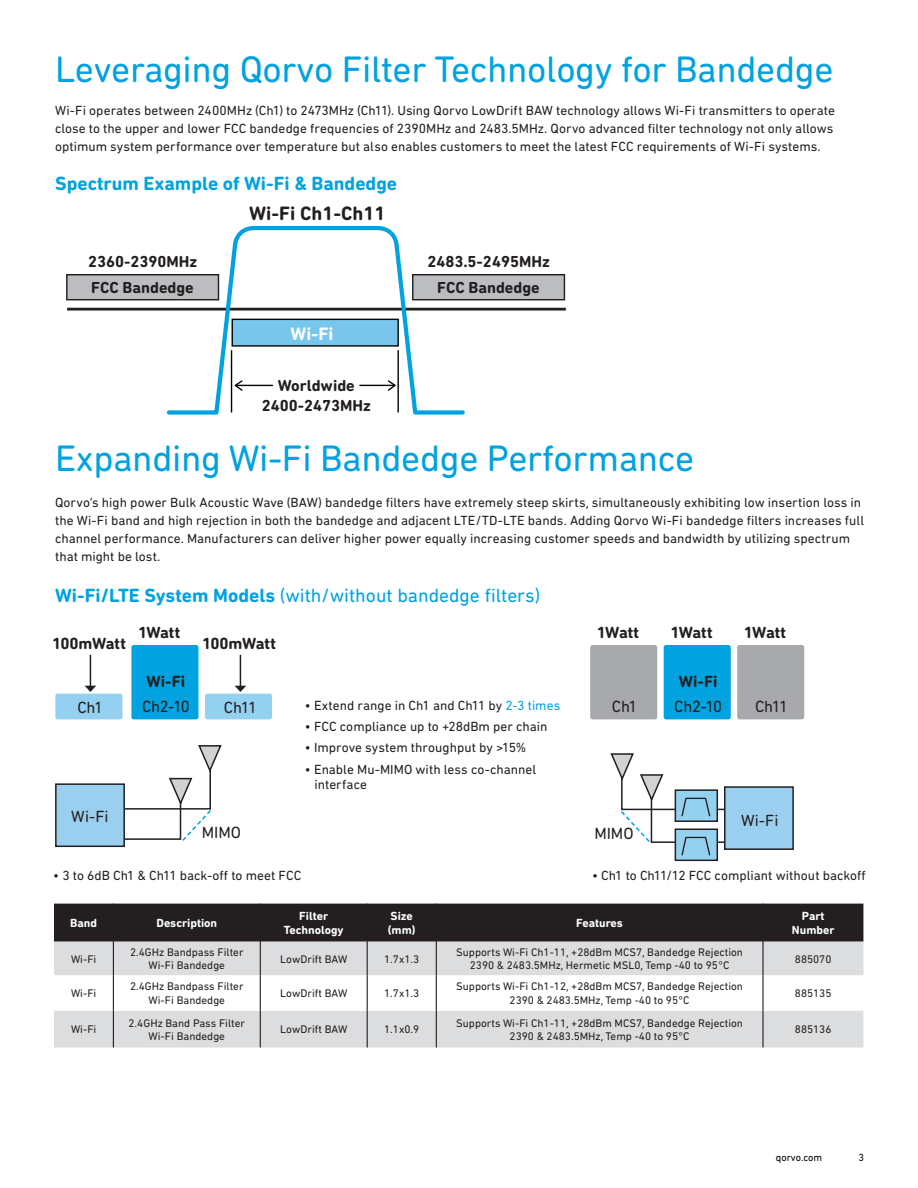
<style>
.page{position:relative;width:918px;height:1188px;background:#fff}
.page>*{position:absolute;margin:0;border:0;box-sizing:border-box;transform-origin:0 0}
.t1{font:37.5px "DIN Next Rounded LT Pro";letter-spacing:-.01em;color:#00a2df}
.t2{font:700 19.8px "DIN Next Rounded LT Pro";color:#231f20}
.t3{font:19.5px "DIN Next Rounded LT Pro";color:#00a2df}
.t4{font:700 19.5px "DIN Next Rounded LT Pro";color:#00a2df}
.t5{font:700 18.3px "DIN Next Rounded LT Pro";color:#fff}
.t6{font:700 16.5px "DIN Next Rounded LT Pro";letter-spacing:-.005em;color:#231f20}
.t7{font:16.5px "DIN Next Rounded LT Pro";letter-spacing:-.01em;color:#231f20}
.t8{font:700 16.2px/19.8px "DIN Next Rounded LT Pro";color:#231f20;text-align:center}
.t9{font:13.5px/18px "DIN Next Rounded LT Pro";color:#231f20}
.t10{font:700 12px "DIN Next Rounded LT Pro";color:#fff}
.t11{font:11.25px/13.5px "DIN Next Rounded LT Pro";color:#231f20;text-align:center}
.t12{font:10.5px "DIN Next Rounded LT Pro";color:#000}
.s1{font-weight:700}
.s2{color:#00a2df}
</style>
<div class="page">
<hr style="left:67px;top:308px;width:499px;height:3px;background:#231f20">
<div style="left:67px;top:275px;width:152px;height:25px;background:#bcbdc0"></div>
<div style="left:66px;top:274px;width:153px;height:26px;border:1px solid #201d1e"></div>
<div style="left:413px;top:275px;width:151px;height:25px;background:#bcbdc0"></div>
<div style="left:412px;top:274px;width:153px;height:26px;border:1px solid #201d1e"></div>
<svg style="left:165px;top:225px;width:302px;height:190px"></svg>
<svg style="left:125px;top:745px;width:97px;height:96px"></svg>
<div style="left:55px;top:694px;width:67px;height:25px;background:#94d0f0;border-radius:2px"></div>
<hr style="left:90px;top:655px;width:1px;height:31px;background:#231f20">
<svg style="left:85px;top:686px;width:11px;height:6px"></svg>
<div style="left:205px;top:694px;width:67px;height:25px;background:#94d0f0;border-radius:2px"></div>
<hr style="left:240px;top:655px;width:1px;height:31px;background:#231f20">
<svg style="left:235px;top:686px;width:11px;height:6px"></svg>
<div style="left:131px;top:645px;width:67px;height:74px;background:#00a2df;border-radius:2px"></div>
<div style="left:664px;top:645px;width:67px;height:74px;background:#00a2df;border-radius:2px"></div>
<div style="left:590px;top:645px;width:67px;height:74px;background:#a8a9ad;border-radius:2px"></div>
<div style="left:737px;top:645px;width:67px;height:74px;background:#a8a9ad;border-radius:2px"></div>
<div style="left:54px;top:904px;width:809px;height:38px;background:#231f20"></div>
<svg style="left:54px;top:942px;width:809px;height:106px;fill:#dcdddf"></svg>
<hr style="left:113px;top:904px;width:1px;height:38px;background:#231f20">
<hr style="left:260px;top:904px;width:1px;height:38px;background:#231f20">
<hr style="left:367px;top:904px;width:1px;height:38px;background:#231f20">
<hr style="left:436px;top:904px;width:1px;height:38px;background:#231f20">
<hr style="left:113px;top:942px;width:1px;height:33px;background:#231f20">
<hr style="left:260px;top:942px;width:1px;height:33px;background:#231f20">
<hr style="left:367px;top:942px;width:1px;height:33px;background:#231f20">
<hr style="left:436px;top:942px;width:1px;height:33px;background:#231f20">
<hr style="left:113px;top:975px;width:1px;height:36px;background:#231f20">
<hr style="left:260px;top:975px;width:1px;height:36px;background:#231f20">
<hr style="left:367px;top:975px;width:1px;height:36px;background:#231f20">
<hr style="left:113px;top:1011px;width:1px;height:37px;background:#231f20">
<hr style="left:260px;top:1011px;width:1px;height:37px;background:#231f20">
<hr style="left:367px;top:1011px;width:1px;height:37px;background:#231f20">
<hr style="left:436px;top:975px;width:1px;height:36px;background:#231f20">
<hr style="left:436px;top:1011px;width:1px;height:37px;background:#231f20">
<hr style="left:762px;top:904px;width:2px;height:38px;background:#231f20">
<hr style="left:762px;top:942px;width:2px;height:33px;background:#231f20">
<hr style="left:762px;top:975px;width:2px;height:36px;background:#231f20">
<hr style="left:762px;top:1011px;width:2px;height:37px;background:#231f20">
<div style="left:56px;top:784px;width:68px;height:62px;background:#9acfef"></div>
<div style="left:55px;top:783px;width:70px;height:64px;border:2px solid #231f20"></div>
<div style="left:725px;top:787px;width:68px;height:62px;background:#9acfef"></div>
<div style="left:724px;top:786px;width:70px;height:64px;border:2px solid #231f20"></div>
<div style="left:675px;top:829px;width:42px;height:31px;background:#94d0f0"></div>
<div style="left:675px;top:829px;width:43px;height:32px;border:2px solid #231f20"></div>
<svg style="left:610px;top:753px;width:121px;height:103px"></svg>
<p class="t1" style="left:55px;top:48px;width:780px">Leveraging Qorvo Filter Technology for Bandedge</p>
<p class="t9" style="left:55px;top:101px;width:781px;text-align:justify">Wi-Fi operates between 2400MHz (Ch1) to 2473MHz (Ch11). Using Qorvo LowDrift BAW technology allows Wi-Fi transmitters to operate close to the upper and lower FCC bandedge frequencies of 2390MHz and 2483.5MHz. Qorvo advanced filter technology not only allows optimum system performance over temperature but also enables customers to meet the latest FCC requirements of Wi-Fi systems.</p>
<p class="t4" style="left:55px;top:171px;width:344px">Spectrum Example of Wi-Fi &amp; Bandedge</p>
<p class="t8" style="left:88px;top:252px;width:111px">2360-2390MHz</p>
<p class="t8" style="left:91px;top:278px;width:104px">FCC Bandedge</p>
<p class="t2" style="left:249px;top:202px;width:138px">Wi-Fi Ch1-Ch11</p>
<p class="t5" style="left:291px;top:323px;width:44px">Wi-Fi</p>
<p class="t8" style="left:262px;top:375px;width:111px">Worldwide<br>2400-2473MHz</p>
<p class="t8" style="left:427px;top:248px;width:124px;line-height:26.2px">2483.5-2495MHz<br>FCC Bandedge</p>
<p class="t1" style="left:55px;top:436px;width:641px">Expanding Wi-Fi Bandedge Performance</p>
<p class="t9" style="left:55px;top:493px;width:811px">Qorvo’s high power Bulk Acoustic Wave (BAW) bandedge filters have extremely steep skirts, simultaneously exhibiting low insertion loss in the Wi-Fi band and high rejection in both the bandedge and adjacent LTE/TD-LTE bands. Adding Qorvo Wi-Fi bandedge filters increases full channel performance. Manufacturers can deliver higher power equally increasing customer speeds and bandwidth by utilizing spectrum that might be lost.</p>
<p class="t3" style="left:55px;top:584px;width:487px"><span class="s1">Wi-Fi/LTE System Models</span> (with/without bandedge filters)</p>
<p class="t6" style="left:52px;top:633px;width:75px">100mWatt</p>
<p class="t7" style="left:77px;top:698px;width:27px">Ch1</p>
<p class="t6" style="left:138px;top:623px;width:44px">1Watt</p>
<p class="t6" style="left:147px;top:672px;width:40px">Wi-Fi</p>
<p class="t7" style="left:142px;top:697px;width:49px">Ch2-10</p>
<p class="t6" style="left:202px;top:633px;width:75px">100mWatt</p>
<p class="t7" style="left:224px;top:698px;width:35px">Ch11</p>
<p class="t9" style="left:305px;top:697px;width:257px">• Extend range in Ch1 and Ch11 by <span class="s2">2-3 times</span></p>
<p class="t9" style="left:305px;top:718px;width:244px">• FCC compliance up to +28dBm per chain</p>
<p class="t9" style="left:305px;top:739px;width:223px">• Improve system throughput by &gt;15%</p>
<p class="t9" style="left:315px;top:762px;width:223px;line-height:15px;text-indent:-10px">• Enable Mu-MIMO with less co-channel interface</p>
<p class="t6" style="left:597px;top:623px;width:44px">1Watt</p>
<p class="t7" style="left:612px;top:697px;width:27px">Ch1</p>
<p class="t6" style="left:670px;top:623px;width:44px">1Watt</p>
<p class="t6" style="left:679px;top:672px;width:40px">Wi-Fi</p>
<p class="t7" style="left:674px;top:697px;width:49px">Ch2-10</p>
<p class="t6" style="left:744px;top:623px;width:44px">1Watt</p>
<p class="t7" style="left:755px;top:697px;width:35px">Ch11</p>
<p class="t7" style="left:71px;top:807px;width:39px">Wi-Fi</p>
<p class="t7" style="left:202px;top:823px;width:41px">MIMO</p>
<p class="t9" style="left:53px;top:866px;width:250px">• 3 to 6dB Ch1 &amp; Ch11 back-off to meet FCC</p>
<p class="t7" style="left:595px;top:824px;width:41px">MIMO</p>
<p class="t7" style="left:741px;top:810px;width:39px">Wi-Fi</p>
<p class="t9" style="left:592px;top:866px;width:275px">• Ch1 to Ch11/12 FCC compliant without backoff</p>
<p class="t10" style="left:70px;top:916px;width:28px">Band</p>
<p class="t10" style="left:156px;top:916px;width:62px">Description</p>
<p class="t10" style="left:299px;top:909px;width:30px">Filter</p>
<p class="t10" style="left:284px;top:923px;width:61px">Technology</p>
<p class="t10" style="left:391px;top:909px;width:24px">Size</p>
<p class="t10" style="left:388px;top:923px;width:29px">(mm)</p>
<p class="t10" style="left:576px;top:916px;width:48px">Features</p>
<p class="t10" style="left:802px;top:909px;width:24px">Part</p>
<p class="t10" style="left:792px;top:923px;width:44px">Number</p>
<p class="t11" style="left:71px;top:952px;width:27px">Wi-Fi</p>
<p class="t11" style="left:130px;top:945px;width:115px">2.4GHz Bandpass Filter<br>Wi-Fi Bandedge</p>
<p class="t11" style="left:280px;top:952px;width:69px">LowDrift BAW</p>
<p class="t11" style="left:384px;top:952px;width:37px">1.7x1.3</p>
<p class="t11" style="left:456px;top:945px;width:288px">Supports Wi-Fi Ch1-11, +28dBm MCS7, Bandedge Rejection</p>
<p class="t11" style="left:470px;top:959px;width:261px">2390 &amp; 2483.5MHz, Hermetic MSL0, Temp -40 to 95°C</p>
<p class="t11" style="left:795px;top:952px;width:38px">885070</p>
<p class="t11" style="left:71px;top:987px;width:27px">Wi-Fi</p>
<p class="t11" style="left:130px;top:980px;width:115px">2.4GHz Bandpass Filter<br>Wi-Fi Bandedge</p>
<p class="t11" style="left:280px;top:987px;width:69px">LowDrift BAW</p>
<p class="t11" style="left:384px;top:987px;width:37px">1.7x1.3</p>
<p class="t11" style="left:456px;top:980px;width:288px">Supports Wi-Fi Ch1-12, +28dBm MCS7, Bandedge Rejection</p>
<p class="t11" style="left:510px;top:993px;width:181px">2390 &amp; 2483.5MHz, Temp -40 to 95°C</p>
<p class="t11" style="left:795px;top:987px;width:38px">885135</p>
<p class="t11" style="left:71px;top:1023px;width:27px">Wi-Fi</p>
<p class="t11" style="left:129px;top:1016px;width:118px">2.4GHz Band Pass Filter<br>Wi-Fi Bandedge</p>
<p class="t11" style="left:280px;top:1023px;width:69px">LowDrift BAW</p>
<p class="t11" style="left:384px;top:1023px;width:37px">1.1x0.9</p>
<p class="t11" style="left:456px;top:1016px;width:288px">Supports Wi-Fi Ch1-11, +28dBm MCS7, Bandedge Rejection</p>
<p class="t11" style="left:510px;top:1029px;width:181px">2390 &amp; 2483.5MHz, Temp -40 to 95°C</p>
<p class="t11" style="left:795px;top:1023px;width:38px">885136</p>
<p class="t12" style="left:776px;top:1151px;width:48px">qorvo.com</p>
<p class="t12" style="left:858px;top:1151px;width:7px">3</p>
</div>
